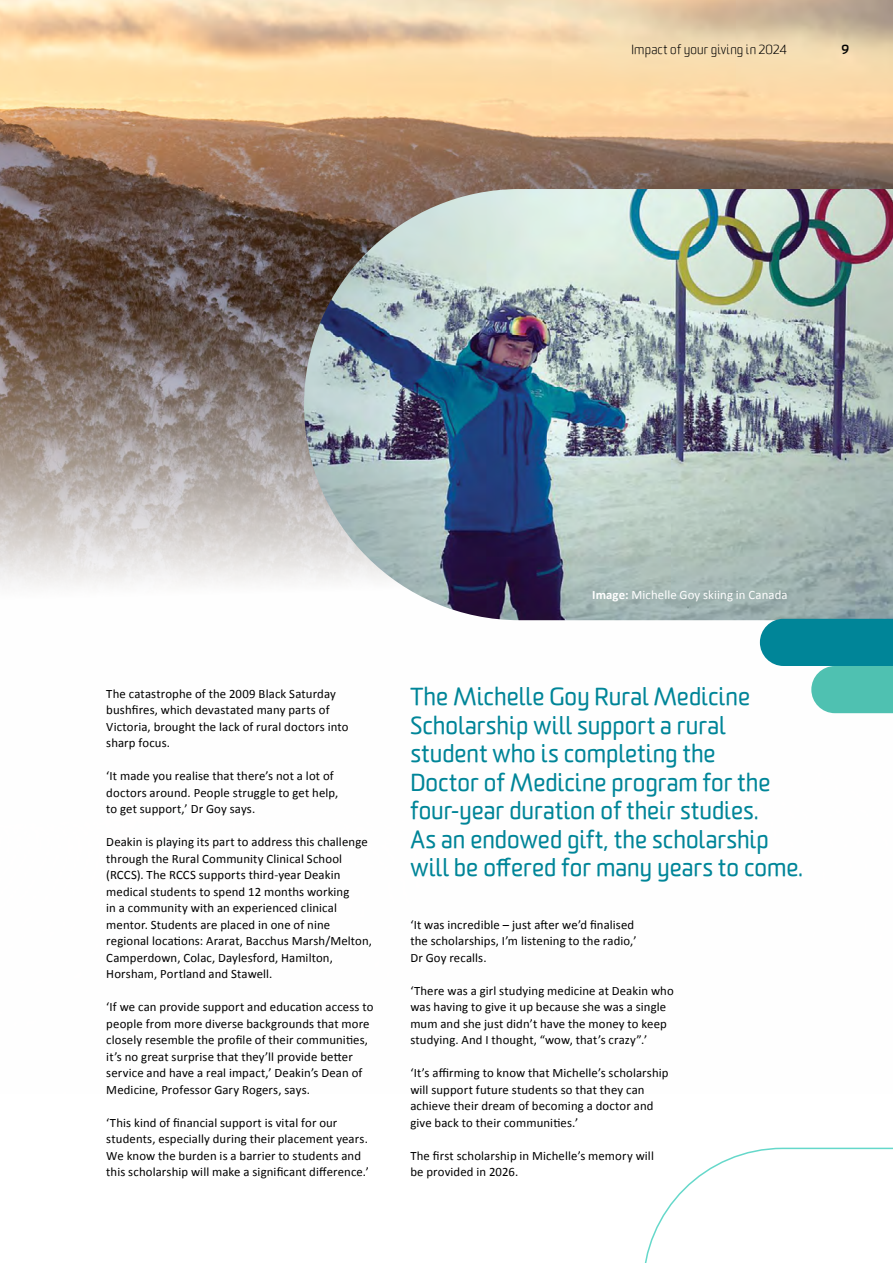
<style>
.page{position:relative;width:893px;height:1263px;background:#fff}
.page>*{position:absolute;margin:0;border:0;box-sizing:border-box;transform-origin:0 0}
.t1{font:24px/28.5px "Worldly";color:#008598}
.t2{font:12.75px/16.5px "Calibri";letter-spacing:.01em;color:#000}
.t3{font:12.75px "Calibri";letter-spacing:.01em;color:#fff}
.t4{font:300 12.75px "Worldly";letter-spacing:.015em;color:#000}
.t5{font:700 12.75px "Worldly";color:#000}
.s1{font-weight:700}
</style>
<div class="page">
<img style="left:0;top:0;width:893px;height:714px">
<img style="left:304px;top:189px;width:589px;height:431px">
<svg style="left:760px;top:619px;width:133px;height:94px"></svg>
<svg style="left:644px;top:1147px;width:249px;height:116px"></svg>
<p class="t4" style="left:631px;top:42px;width:157px">Impact of your giving in 2024</p>
<p class="t5" style="left:841px;top:41px;width:9px">9</p>
<p class="t2" style="left:106px;top:685px;width:244px">The catastrophe of the 2009 Black Saturday bushfires, which devastated many parts of Victoria, brought the lack of rural doctors into sharp focus.</p>
<p class="t2" style="left:106px;top:768px;width:233px">‘It made you realise that there’s not a lot of doctors around. People struggle to get help, to get support,’ Dr Goy says.</p>
<p class="t2" style="left:106px;top:834px;width:267px">Deakin is playing its part to address this challenge through the Rural Community Clinical School (RCCS). The RCCS supports third-year Deakin medical students to spend 12 months working<br>in a community with an experienced clinical mentor. Students are placed in one of nine regional locations: Ararat, Bacchus Marsh/Melton, Camperdown, Colac, Daylesford, Hamilton, Horsham, Portland and Stawell.</p>
<p class="t2" style="left:106px;top:999px;width:269px">‘If we can provide support and education access to people from more diverse backgrounds that more closely resemble the profile of their communities, it’s no great surprise that they’ll provide better service and have a real impact,’ Deakin’s Dean of Medicine, Professor Gary Rogers, says.</p>
<p class="t2" style="left:106px;top:1114px;width:264px">‘This kind of financial support is vital for our students, especially during their placement years.<br>We know the burden is a barrier to students and this scholarship will make a significant difference.’</p>
<p class="t3" style="left:592px;top:586px;width:197px"><span class="s1">Image:</span> Michelle Goy skiing in Canada</p>
<p class="t1" style="left:410px;top:683px;width:394px">The Michelle Goy Rural Medicine Scholarship will support a rural student who is completing the<br>Doctor of Medicine program for the four-year duration of their studies.<br>As an endowed gift, the scholarship will be offered for many years to come.</p>
<p class="t2" style="left:410px;top:916px;width:228px">‘It was incredible – just after we’d finalised the scholarships, I’m listening to the radio,’<br>Dr Goy recalls.</p>
<p class="t2" style="left:410px;top:982px;width:265px">‘There was a girl studying medicine at Deakin who was having to give it up because she was a single mum and she just didn’t have the money to keep studying. And I thought, “wow, that’s crazy”.’</p>
<p class="t2" style="left:410px;top:1065px;width:260px">‘It’s affirming to know that Michelle’s scholarship will support future students so that they can achieve their dream of becoming a doctor and give back to their communities.’</p>
<p class="t2" style="left:410px;top:1147px;width:245px">The first scholarship in Michelle’s memory will be provided in 2026.</p>
</div>
